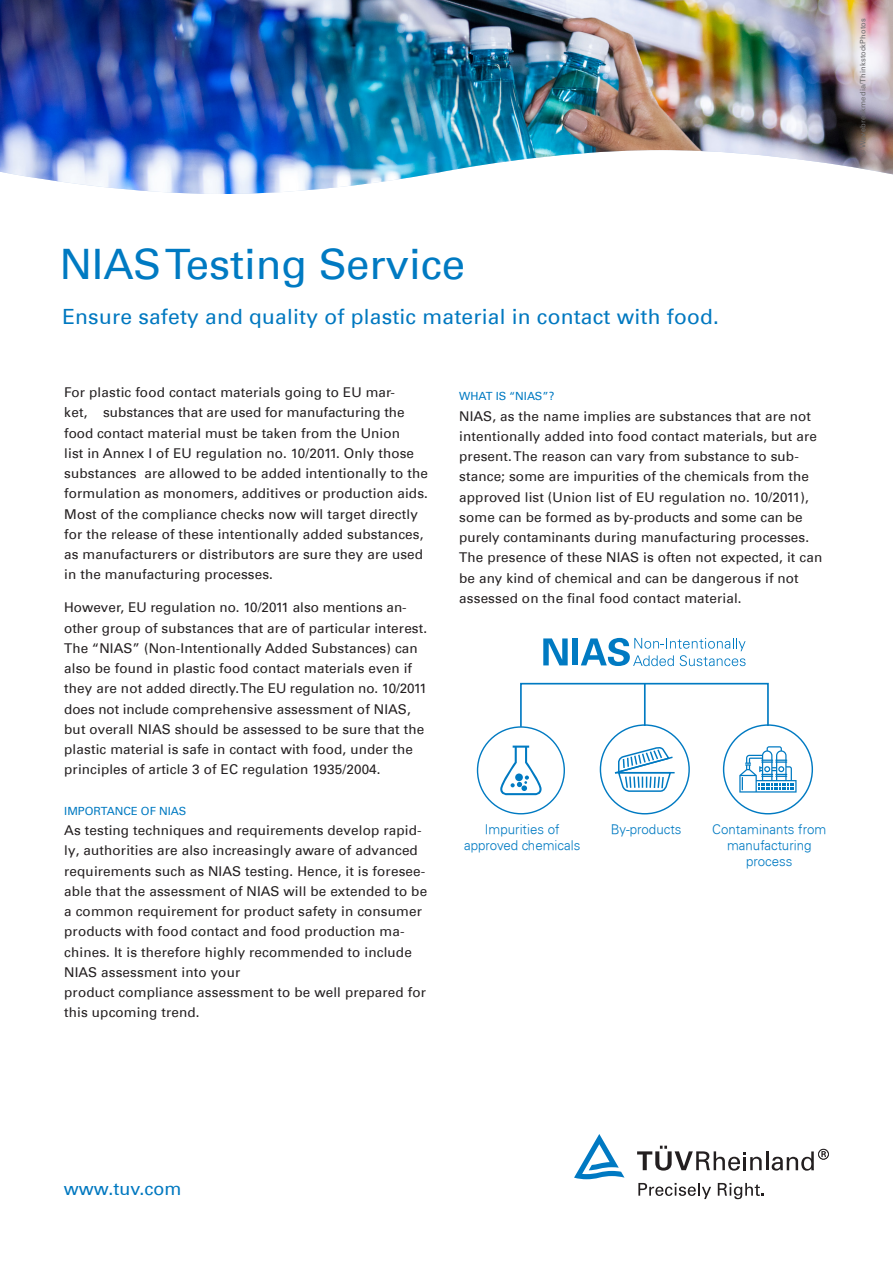
<style>
.page{position:relative;width:893px;height:1263px;background:#fff}
.page>*{position:absolute;margin:0;border:0;box-sizing:border-box;transform-origin:0 0}
.Header_line{font:42px "Univers Com 55 Roman";color:#007ac2}
._02_Subheadline___In{font:21px "Univers Com 55 Roman";letter-spacing:.01em;color:#0078c0}
.t1{font:18px "Univers Com 55 Roman";color:#0078c0}
.t2{font:13.5px/20.2px "Univers Com 55 Roman";letter-spacing:.01em;color:#231f20}
.t3{font:300 13.35px/15.9px "Univers";color:#007ac2;text-align:center}
.t4{font:11.25px "Univers Com 55 Roman";color:#007ac2}
._10_Trademark_Protec{font:7.5px "Univers";letter-spacing:.02em;color:#6b6b6e}
</style>
<div class="page">
<img style="left:0;top:0;width:893px;height:194px">
<svg style="left:638px;top:1183px;width:73px;height:16px"></svg>
<svg style="left:718px;top:1183px;width:46px;height:16px"></svg>
<svg style="left:637px;top:1146px;width:192px;height:25px"></svg>
<svg style="left:574px;top:1134px;width:50px;height:45px"></svg>
<svg style="left:543px;top:638px;width:25px;height:27px"></svg>
<div style="left:572px;top:638px;width:6px;height:27px;background:#007ac2"></div>
<svg style="left:581px;top:638px;width:165px;height:28px"></svg>
<svg style="left:500px;top:745px;width:42px;height:50px"></svg>
<hr style="left:615px;top:772px;width:60px;height:1px;background:#007ac2">
<svg style="left:614px;top:747px;width:60px;height:45px"></svg>
<svg style="left:739px;top:746px;width:58px;height:46px"></svg>
<svg style="left:519px;top:682px;width:251px;height:46px"></svg>
<hr style="left:644px;top:684px;width:2px;height:42px;background:#007ac2">
<p class="_10_Trademark_Protec" style="left:858px;top:156px;width:139px;rotate:-90deg">© Wavebreakmedia/ThinkstockPhotos</p>
<p class="Header_line" style="left:60px;top:239px;width:407px">NIAS Testing Service</p>
<p class="_02_Subheadline___In" style="left:62px;top:304px;width:658px">Ensure safety and quality of plastic material in contact with food.</p>
<p class="t2" style="left:64px;top:382px;width:365px">For plastic food contact materials going to EU mar-<br>ket, substances that are used for manufacturing the food contact material must be taken from the Union<br>list in Annex I of EU regulation no. 10/2011. Only those substances are allowed to be added intentionally to the formulation as monomers, additives or production aids.<br>Most of the compliance checks now will target directly for the release of these intentionally added substances, as manufacturers or distributors are sure they are used in the manufacturing processes.</p>
<p class="t2" style="left:64px;top:597px;width:364px">However, EU regulation no. 10/2011 also mentions an&shy;other group of substances that are of particular interest.<br>The “NIAS” (Non-Intentionally Added Substances) can also be found in plastic food contact materials even if they are not added directly. The EU regulation no. 10/2011 does not include comprehensive assessment of NIAS, but overall NIAS should be assessed to be sure that the plastic material is safe in contact with food, under the principles of article 3 of EC regulation 1935/2004.</p>
<p class="t4" style="left:64px;top:804px;width:124px">IMPORTANCE OF NIAS</p>
<p class="t2" style="left:64px;top:820px;width:364px">As testing techniques and requirements develop rapid&shy;ly, authorities are also increasingly aware of advanced requirements such as NIAS testing. Hence, it is foresee&shy;able that the assessment of NIAS will be extended to be a common requirement for product safety in consumer products with food contact and food production ma&shy;chines. It is therefore highly recommended to include NIAS assessment into your</p>
<p class="t2" style="left:64px;top:982px;width:363px">product compliance assessment to be well prepared for</p>
<p class="t2" style="left:64px;top:1002px;width:137px">this upcoming trend.</p>
<p class="t4" style="left:459px;top:389px;width:97px">WHAT IS “NIAS”?</p>
<p class="t2" style="left:459px;top:406px;width:364px">NIAS, as the name implies are substances that are not intentionally added into food contact materials, but are present. The reason can vary from substance to sub&shy;stance; some are impurities of the chemicals from the approved list (Union list of EU regulation no. 10/2011), some can be formed as by-products and some can be purely contaminants during manufacturing processes.<br>The presence of these NIAS is often not expected, it can be any kind of chemical and can be dangerous if not assessed on the final food contact material.</p>
<p class="t3" style="left:464px;top:821px;width:118px">Impurities of approved chemicals</p>
<p class="t3" style="left:712px;top:821px;width:116px">Contaminants from manufacturing process</p>
<p class="t3" style="left:611px;top:821px;width:72px">By-products</p>
<p class="t1" style="left:64px;top:1178px;width:119px">www.tuv.com</p>
</div>
